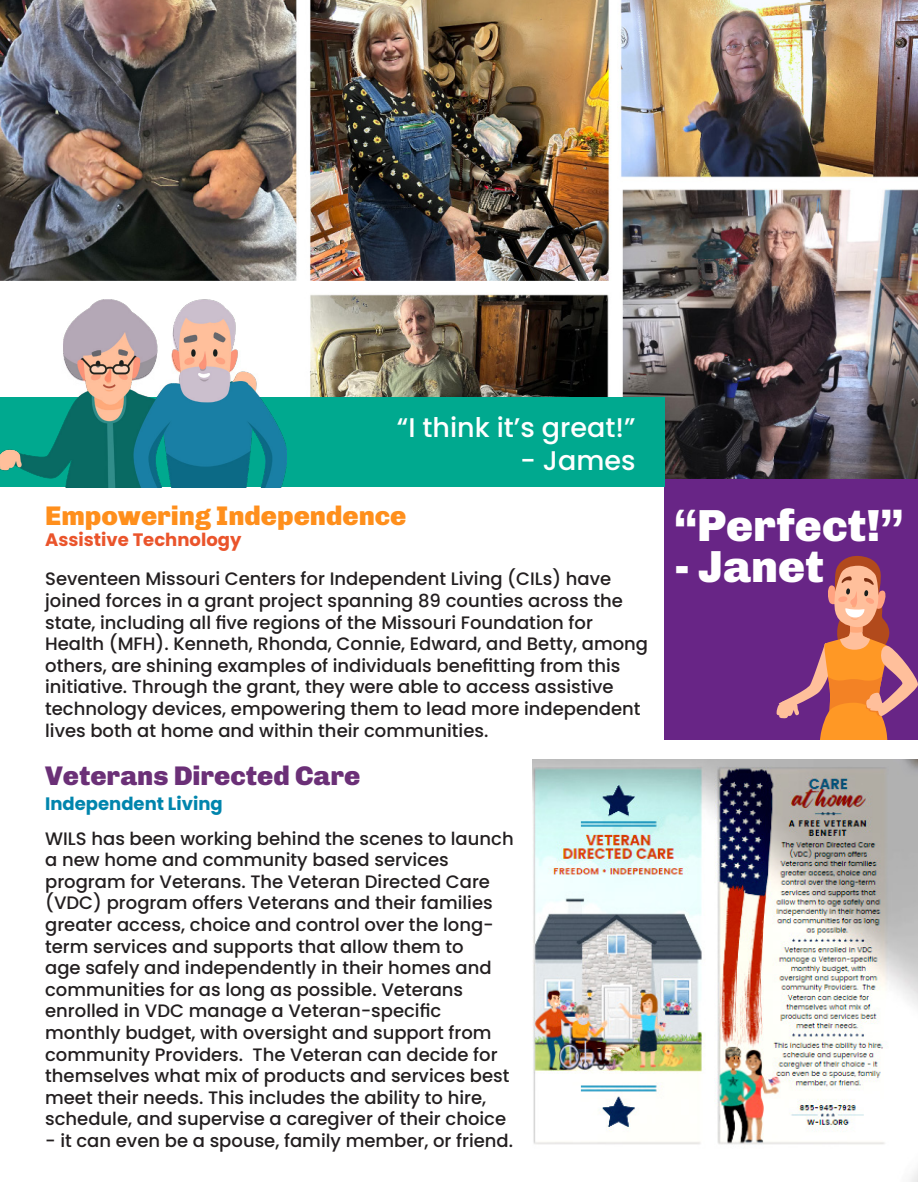
<style>
.page{position:relative;width:918px;height:1188px;background:#fff}
.page>*{position:absolute;margin:0;border:0;box-sizing:border-box;transform-origin:0 0}
.t1{font:900 45px "Chivo";color:#fff}
.t2{font:500 27px "Poppins";color:#fff}
.t3{font:900 27px "Chivo";color:#ff8f1c}
.t4{font:900 27px "Chivo";color:#6b3077}
.t5{font:500 18px/21.6px "Poppins";color:#231f20}
.t6{font:700 18px "Poppins";color:#ea542b}
.t7{font:700 18px "Poppins";color:#0085ad}
</style>
<div class="page">
<img style="left:0;top:0;width:918px;height:479px">
<div style="left:664px;top:479px;width:254px;height:261px;background:#682586"></div>
<div style="left:0;top:398px;width:664px;height:89px;background:#00a98f"></div>
<img style="left:533px;top:760px;width:385px;height:422px">
<img style="left:0;top:300px;width:286px;height:187px">
<svg style="left:777px;top:556px;width:141px;height:184px"></svg>
<p class="t2" style="left:397px;top:412px;width:240px">“I think it’s great!”</p>
<p class="t2" style="left:520px;top:444px;width:117px">- James</p>
<p class="t3" style="left:45px;top:495px;width:363px">Empowering Independence</p>
<p class="t6" style="left:45px;top:529px;width:198px">Assistive Technology</p>
<p class="t5" style="left:45px;top:568px;width:568px">Seventeen Missouri Centers for Independent Living (CILs) have</p>
<p class="t5" style="left:45px;top:590px;width:605px">joined forces in a grant project spanning 89 counties across the state, including all five regions of the Missouri Foundation for Health (MFH). Kenneth, Rhonda, Connie, Edward, and Betty, among others, are shining examples of individuals benefitting from this initiative. Through the grant, they were able to access assistive technology devices, empowering them to lead more independent lives both at home and within their communities.</p>
<p class="t4" style="left:45px;top:755px;width:317px">Veterans Directed Care</p>
<p class="t7" style="left:45px;top:793px;width:179px">Independent Living</p>
<p class="t5" style="left:45px;top:828px;width:470px">WILS has been working behind the scenes to launch a new home and community based services program for Veterans. The Veteran Directed Care (VDC) program offers Veterans and their families greater access, choice and control over the long&shy;term services and supports that allow them to<br>age safely and independently in their homes and communities for as long as possible. Veterans enrolled in VDC manage a Veteran-specific monthly budget, with oversight and support from community Providers. The Veteran can decide for themselves what mix of products and services best meet their needs. This includes the ability to hire, schedule, and supervise a caregiver of their choice</p>
<p class="t5" style="left:45px;top:1130px;width:470px">- it can even be a spouse, family member, or friend.</p>
<p class="t1" style="left:674px;top:491px;width:231px">“Perfect!”</p>
<p class="t1" style="left:674px;top:532px;width:151px">- Janet</p>
</div>
